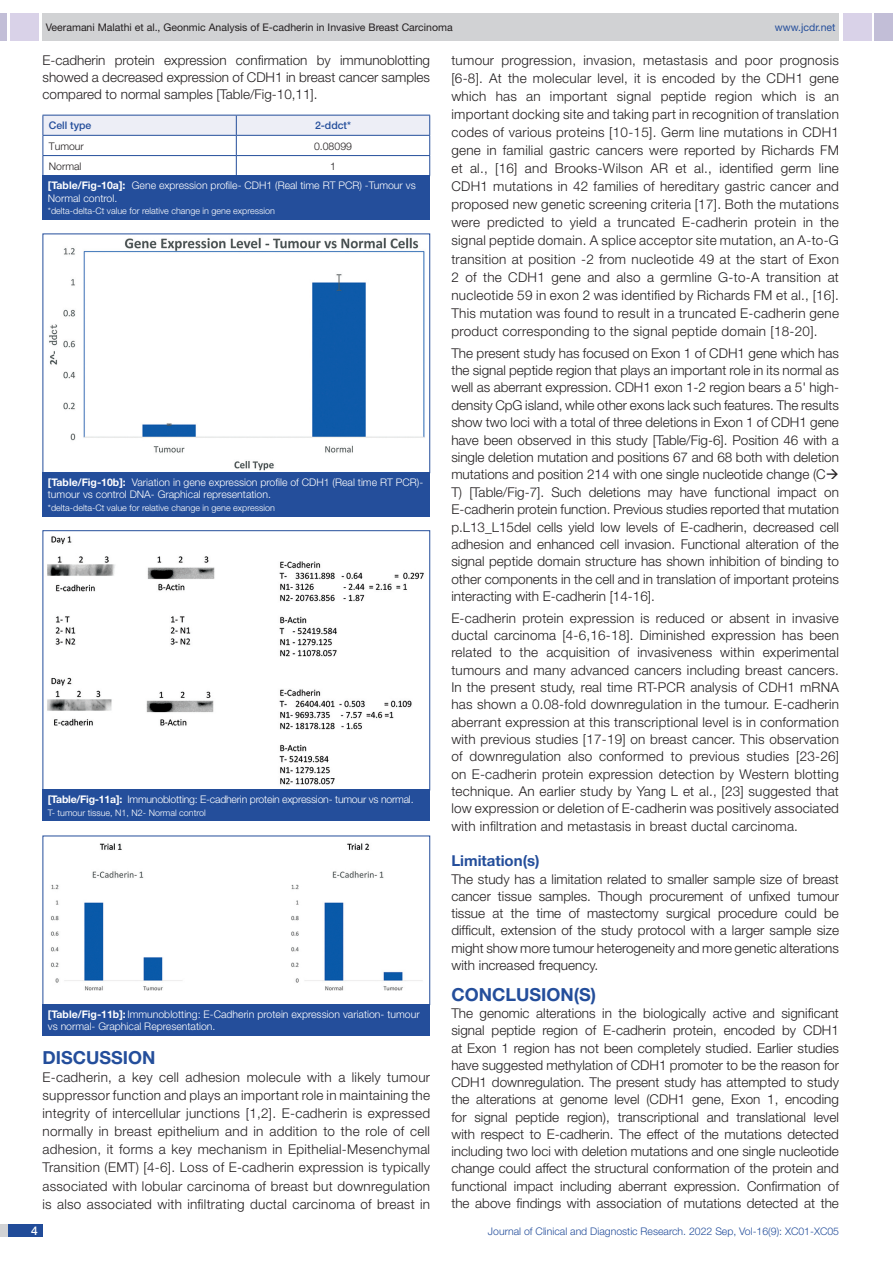
<style>
.page{position:relative;width:893px;height:1263px;background:#fff}
.page>*{position:absolute;margin:0;border:0;box-sizing:border-box;transform-origin:0 0}
.Heading{font:700 18px "Helvetica Neue";color:#244e9b}
.HEAD_2{font:700 15px "Helvetica Neue";color:#244e9b}
.Body_text{font:300 13.5px/17.4px "Helvetica Neue";color:#231f20;text-align:justify}
.t1{font:500 12px "Helvetica Neue";color:#fff}
.TABLE_FIG{font:300 10.5px/12.6px "Helvetica Neue";color:#fff}
.t2{font:10.5px "Helvetica Neue";color:#231f20}
.TABLE_FIG-2{font:300 10.5px "Helvetica Neue";letter-spacing:-.02em;color:#fff}
.t3{font:300 10.5px "Helvetica Neue";color:#244e9b}
.tb_txt{font:300 10.5px "Helvetica Neue";color:#231f20}
.tb_head{font:500 10.5px "Helvetica Neue";color:#244e9b}
.t4{font:10.5px "Helvetica Neue";color:#244e9b}
.TABLE_FIG-3{font:300 9px "Helvetica Neue";color:#fff}
.s1{font-weight:700}
</style>
<div class="page">
<div style="left:0;top:13px;width:7px;height:28px;background:#c2bed7"></div>
<div style="left:10px;top:13px;width:29px;height:28px;background:#d9d2e8"></div>
<div style="left:43px;top:13px;width:796px;height:28px;background:#d1d2d4"></div>
<div style="left:875px;top:13px;width:18px;height:28px;background:#c2bed7"></div>
<div style="left:843px;top:13px;width:29px;height:28px;background:#d9d2e8"></div>
<div style="left:0;top:1224px;width:43px;height:13px;background:#d1d2d4"></div>
<div style="left:8px;top:1224px;width:35px;height:13px;background:#214c99"></div>
<img style="left:49px;top:237px;width:376px;height:234px">
<div style="left:43px;top:472px;width:387px;height:44px;background:#244e9b"></div>
<svg style="left:43px;top:115px;width:387px;height:60px"></svg>
<hr style="left:43px;top:135px;width:193px;height:1px;background:#244e9b">
<hr style="left:236px;top:135px;width:194px;height:1px;background:#244e9b">
<div style="left:43px;top:175px;width:387px;height:45px;background:#244e9b"></div>
<img style="left:47px;top:536px;width:377px;height:249px">
<div style="left:43px;top:530px;width:387px;height:260px;border:1px solid #244e9b"></div>
<div style="left:43px;top:790px;width:387px;height:31px;background:#244e9b"></div>
<img style="left:50px;top:843px;width:373px;height:148px">
<div style="left:43px;top:1004px;width:387px;height:32px;background:#244e9b"></div>
<p class="t2" style="left:46px;top:21px;width:408px">Veeramani Malathi et al., Geonmic Analysis of E-cadherin in Invasive Breast Carcinoma</p>
<p class="t4" style="left:775px;top:21px;width:62px">www.jcdr.net</p>
<p class="Body_text" style="left:43px;top:51px;width:389px">E-cadherin protein expression confirmation by immunoblotting showed a decreased expression of CDH1 in breast cancer samples compared to normal samples [Table/Fig-10,11].</p>
<p class="Body_text" style="left:451px;top:50px;width:389px;line-height:18.1px">tumour progression, invasion, metastasis and poor prognosis [6-8]. At the molecular level, it is encoded by the CDH1 gene which has an important signal peptide region which is an important docking site and taking part in recognition of translation codes of various proteins [10-15]. Germ line mutations in CDH1 gene in familial gastric cancers were reported by Richards FM et al., [16] and Brooks-Wilson AR et al., identified germ line CDH1 mutations in 42 families of hereditary gastric cancer and proposed new genetic screening criteria [17]. Both the mutations were predicted to yield a truncated E-cadherin protein in the signal peptide domain. A splice acceptor site mutation, an A-to-G transition at position -2 from nucleotide 49 at the start of Exon 2 of the CDH1 gene and also a germline G-to-A transition at nucleotide 59 in exon 2 was identified by Richards FM et al., [16].<br>This mutation was found to result in a truncated E-cadherin gene product corresponding to the signal peptide domain [18-20].</p>
<p class="Body_text" style="left:451px;top:344px;width:389px">The present study has focused on Exon 1 of CDH1 gene which has the signal peptide region that plays an important role in its normal as well as aberrant expression. CDH1 exon 1-2 region bears a 5' high&shy;density CpG island, while other exons lack such features. The results show two loci with a total of three deletions in Exon 1 of CDH1 gene have been observed in this study [Table/Fig-6]. Position 46 with a single deletion mutation and positions 67 and 68 both with deletion mutations and position 214 with one single nucleotide change (C→ T) [Table/Fig-7]. Such deletions may have functional impact on E-cadherin protein function. Previous studies reported that mutation p.L13_L15del cells yield low levels of E-cadherin, decreased cell adhesion and enhanced cell invasion. Functional alteration of the signal peptide domain structure has shown inhibition of binding to other components in the cell and in translation of important proteins interacting with E-cadherin [14-16].</p>
<p class="Body_text" style="left:451px;top:609px;width:389px">E-cadherin protein expression is reduced or absent in invasive ductal carcinoma [4-6,16-18]. Diminished expression has been related to the acquisition of invasiveness within experimental tumours and many advanced cancers including breast cancers.<br>In the present study, real time RT-PCR analysis of CDH1 mRNA has shown a 0.08-fold downregulation in the tumour. E-cadherin aberrant expression at this transcriptional level is in conformation with previous studies [17-19] on breast cancer. This observation of downregulation also conformed to previous studies [23-26] on E-cadherin protein expression detection by Western blotting technique. An earlier study by Yang L et al., [23] suggested that low expression or deletion of E-cadherin was positively associated with infiltration and metastasis in breast ductal carcinoma.</p>
<p class="HEAD_2" style="left:451px;top:852px;width:90px">Limitation(s)</p>
<p class="Body_text" style="left:451px;top:870px;width:389px">The study has a limitation related to smaller sample size of breast cancer tissue samples. Though procurement of unfixed tumour tissue at the time of mastectomy surgical procedure could be difficult, extension of the study protocol with a larger sample size might show more tumour heterogeneity and more genetic alterations with increased frequency.</p>
<p class="Heading" style="left:451px;top:983px;width:146px">CONCLUSION(S)</p>
<p class="Body_text" style="left:451px;top:1004px;width:389px">The genomic alterations in the biologically active and significant signal peptide region of E-cadherin protein, encoded by CDH1 at Exon 1 region has not been completely studied. Earlier studies have suggested methylation of CDH1 promoter to be the reason for CDH1 downregulation. The present study has attempted to study the alterations at genome level (CDH1 gene, Exon 1, encoding for signal peptide region), transcriptional and translational level with respect to E-cadherin. The effect of the mutations detected including two loci with deletion mutations and one single nucleotide change could affect the structural conformation of the protein and functional impact including aberrant expression. Confirmation of the above findings with association of mutations detected at the</p>
<p class="tb_head" style="left:49px;top:119px;width:44px">Cell type</p>
<p class="tb_head" style="left:315px;top:119px;width:37px">2-ddct*</p>
<p class="tb_txt" style="left:49px;top:139px;width:37px">Tumour</p>
<p class="tb_txt" style="left:314px;top:139px;width:39px">0.08099</p>
<p class="tb_txt" style="left:49px;top:160px;width:34px">Normal</p>
<p class="tb_txt" style="left:330px;top:160px;width:7px">1</p>
<p class="TABLE_FIG" style="left:48px;top:179px;width:369px"><span class="s1">[Table/Fig-10a]:</span> Gene expression profile- CDH1 (Real time RT PCR) -Tumour vs<br>Normal control.</p>
<p class="TABLE_FIG-3" style="left:48px;top:206px;width:229px">*delta-delta-Ct value for relative change in gene expression</p>
<p class="TABLE_FIG" style="left:48px;top:476px;width:377px"><span class="s1">[Table/Fig-10b]:</span> Variation in gene expression profile of CDH1 (Real time RT PCR)- tumour vs control DNA- Graphical representation.</p>
<p class="TABLE_FIG-3" style="left:48px;top:502px;width:229px">*delta-delta-Ct value for relative change in gene expression</p>
<p class="TABLE_FIG-2" style="left:48px;top:793px;width:367px"><span class="s1">[Table/Fig-11a]:</span> Immunoblotting: E-cadherin protein expression- tumour vs normal.</p>
<p class="TABLE_FIG-3" style="left:48px;top:807px;width:159px">T- tumour tissue, N1, N2- Normal control</p>
<p class="TABLE_FIG" style="left:48px;top:1007px;width:373px"><span class="s1">[Table/Fig-11b]:</span> Immunoblotting: E-Cadherin protein expression variation- tumour vs normal- Graphical Representation.</p>
<p class="Heading" style="left:43px;top:1046px;width:115px">DISCUSSION</p>
<p class="Body_text" style="left:43px;top:1068px;width:389px;line-height:18.1px">E-cadherin, a key cell adhesion molecule with a likely tumour suppressor function and plays an important role in maintaining the integrity of intercellular junctions [1,2]. E-cadherin is expressed normally in breast epithelium and in addition to the role of cell adhesion, it forms a key mechanism in Epithelial-Mesenchymal Transition (EMT) [4-6]. Loss of E-cadherin expression is typically associated with lobular carcinoma of breast but downregulation is also associated with infiltrating ductal carcinoma of breast in</p>
<p class="t1" style="left:31px;top:1223px;width:8px">4</p>
<p class="t3" style="left:488px;top:1225px;width:353px">Journal of Clinical and Diagnostic Research. 2022 Sep, Vol-16(9): XC01-XC05</p>
</div>
